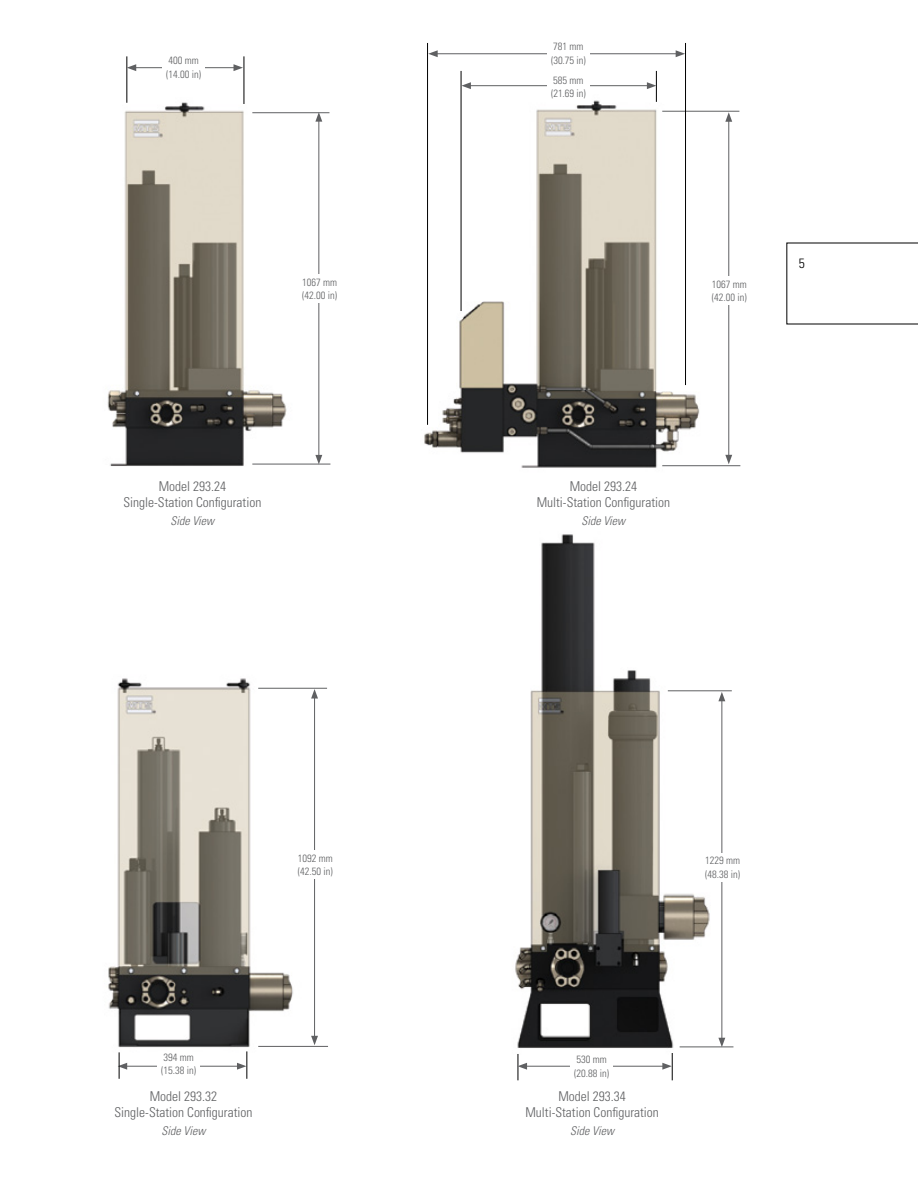
<style>
.page{position:relative;width:918px;height:1188px;background:#fff}
.page>*{position:absolute;margin:0;border:0;box-sizing:border-box;transform-origin:0 0}
.t1{font:300 condensed 13.5px/16.5px "Univers";color:#5f6062;text-align:center}
.t2{font:300 condensed 13.5px "Univers";color:#000}
.t3{font:italic 300 condensed 12px "Univers";color:#5f6062}
.t4{font:300 condensed 10.5px/13.5px "Univers";color:#5f6062}
</style>
<div class="page">
<svg style="left:787px;top:243px;width:131px;height:81px"></svg>
<img style="left:424px;top:95px;width:282px;height:373px">
<img style="left:107px;top:98px;width:191px;height:368px">
<img style="left:108px;top:678px;width:201px;height:387px">
<img style="left:515px;top:534px;width:216px;height:531px">
<hr style="left:126px;top:56px;width:1px;height:47px;background:#000">
<hr style="left:244px;top:56px;width:1px;height:48px;background:#000">
<hr style="left:134px;top:67px;width:102px;height:1px;background:#5f6062">
<svg style="left:127px;top:64px;width:9px;height:7px"></svg>
<svg style="left:234px;top:64px;width:9px;height:7px"></svg>
<div style="left:163px;top:56px;width:42px;height:28px;background:#fff"></div>
<hr style="left:461px;top:71px;width:1px;height:240px;background:#000">
<hr style="left:656px;top:71px;width:1px;height:31px;background:#000">
<hr style="left:469px;top:85px;width:180px;height:1px;background:#5f6062">
<svg style="left:461px;top:82px;width:10px;height:7px"></svg>
<svg style="left:647px;top:82px;width:9px;height:7px"></svg>
<div style="left:547px;top:75px;width:43px;height:28px;background:#fff"></div>
<hr style="left:252px;top:112px;width:77px;height:1px;background:#5f6062">
<hr style="left:252px;top:464px;width:78px;height:1px;background:#5f6062">
<hr style="left:318px;top:119px;width:1px;height:338px;background:#5f6062">
<svg style="left:315px;top:112px;width:7px;height:10px"></svg>
<svg style="left:315px;top:455px;width:7px;height:9px"></svg>
<div style="left:298px;top:275px;width:43px;height:28px;background:#fff"></div>
<hr style="left:662px;top:111px;width:77px;height:1px;background:#5f6062">
<hr style="left:662px;top:465px;width:78px;height:1px;background:#5f6062">
<hr style="left:728px;top:119px;width:1px;height:338px;background:#5f6062">
<svg style="left:725px;top:112px;width:7px;height:10px"></svg>
<svg style="left:725px;top:455px;width:7px;height:9px"></svg>
<div style="left:708px;top:276px;width:43px;height:28px;background:#fff"></div>
<hr style="left:125px;top:1066px;width:114px;height:1px;background:#5f6062">
<div style="left:158px;top:1052px;width:42px;height:28px;background:#fff"></div>
<hr style="left:525px;top:1066px;width:140px;height:1px;background:#5f6062">
<svg style="left:518px;top:1054px;width:9px;height:26px"></svg>
<svg style="left:662px;top:1053px;width:11px;height:27px"></svg>
<div style="left:571px;top:1055px;width:42px;height:28px;background:#fff"></div>
<hr style="left:258px;top:688px;width:69px;height:1px;background:#5f6062">
<hr style="left:258px;top:1046px;width:70px;height:1px;background:#5f6062">
<hr style="left:314px;top:696px;width:1px;height:342px;background:#5f6062">
<svg style="left:311px;top:689px;width:7px;height:10px"></svg>
<svg style="left:311px;top:1036px;width:7px;height:9px"></svg>
<div style="left:294px;top:851px;width:42px;height:28px;background:#fff"></div>
<hr style="left:668px;top:690px;width:64px;height:1px;background:#5f6062">
<hr style="left:680px;top:1047px;width:53px;height:1px;background:#5f6062">
<hr style="left:721px;top:699px;width:1px;height:341px;background:#5f6062">
<svg style="left:718px;top:692px;width:7px;height:9px"></svg>
<svg style="left:718px;top:1038px;width:7px;height:9px"></svg>
<div style="left:701px;top:853px;width:43px;height:28px;background:#fff"></div>
<hr style="left:427px;top:43px;width:1px;height:382px;background:#000">
<hr style="left:435px;top:53px;width:243px;height:1px;background:#5f6062">
<svg style="left:428px;top:50px;width:10px;height:7px"></svg>
<svg style="left:676px;top:50px;width:9px;height:7px"></svg>
<div style="left:547px;top:42px;width:43px;height:28px;background:#fff"></div>
<hr style="left:685px;top:43px;width:1px;height:342px;background:#000">
<svg style="left:118px;top:1052px;width:9px;height:27px"></svg>
<svg style="left:237px;top:1051px;width:10px;height:28px"></svg>
<p class="t4" style="left:166px;top:54px;width:36px">400 mm (14.00 in)</p>
<p class="t4" style="left:551px;top:40px;width:36px">781 mm (30.75 in)</p>
<p class="t4" style="left:551px;top:73px;width:36px">585 mm (21.69 in)</p>
<p class="t4" style="left:302px;top:275px;width:36px">1067 mm (42.00 in)</p>
<p class="t4" style="left:712px;top:277px;width:36px">1067 mm (42.00 in)</p>
<p class="t2" style="left:799px;top:255px;width:7px">5</p>
<p class="t1" style="left:123px;top:478px;width:139px">Model 293.24<br>Single-Station Configuration</p>
<p class="t3" style="left:171px;top:514px;width:45px">Side View</p>
<p class="t1" style="left:537px;top:478px;width:135px">Model 293.24<br>Multi-Station Configuration</p>
<p class="t3" style="left:582px;top:514px;width:45px">Side View</p>
<p class="t4" style="left:298px;top:851px;width:36px">1092 mm (42.50 in)</p>
<p class="t4" style="left:705px;top:854px;width:36px">1229 mm (48.38 in)</p>
<p class="t4" style="left:161px;top:1050px;width:36px">394 mm (15.38 in)</p>
<p class="t4" style="left:574px;top:1053px;width:36px">530 mm (20.88 in)</p>
<p class="t1" style="left:115px;top:1088px;width:139px">Model 293.32<br>Single-Station Configuration</p>
<p class="t3" style="left:162px;top:1124px;width:45px">Side View</p>
<p class="t1" style="left:525px;top:1088px;width:135px">Model 293.34<br>Multi-Station Configuration</p>
<p class="t3" style="left:570px;top:1124px;width:45px">Side View</p>
</div>
